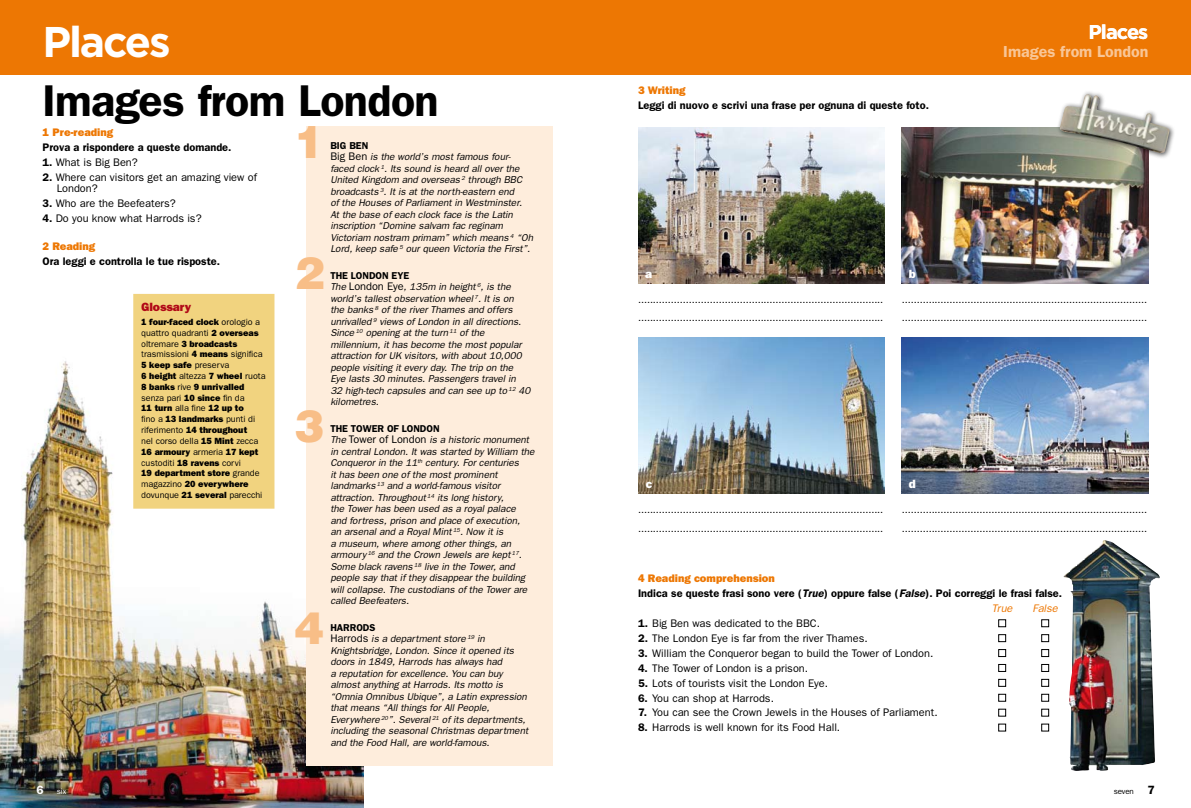
<style>
.page{position:relative;width:1191px;height:808px;background:#fff}
.page>*{position:absolute;margin:0;border:0;box-sizing:border-box;transform-origin:0 0}
.t1{font:600 44.7px "Franklin Gothic";letter-spacing:-.015em;color:#000}
.t2{font:900 44.7px "Helvetica";color:#f8be87}
.t3{font:700 42.9px "Gotham";letter-spacing:-.05em;color:#fff}
.t4{font:700 20px "Gotham";letter-spacing:-.05em;color:#fff}
.t5{font:600 16px "Franklin Gothic";color:#f9c696}
.t6{font:800 12px "Franklin Gothic";letter-spacing:-.005em;color:#b10917}
.t7{font:800 12px "Franklin Gothic";color:#fff}
.t8{font:600 12px "Franklin Gothic";color:#000}
.t9{font:11px/11.5px "Franklin Gothic";color:#000}
.t10{font:600 11px "Franklin Gothic";color:#000}
.t11{font:800 11px "Franklin Gothic";color:#ed7703}
.t12{font:italic 11px "Franklin Gothic";color:#ed7703}
.t13{font:italic 10px/11.5px "Franklin Gothic";letter-spacing:-.005em;color:#000}
.t14{font:10px/18.4px "Franklin Gothic";color:#000}
.t15{font:9px/10.8px "Franklin Gothic";letter-spacing:-.005em;color:#000}
.t16{font:8px "Franklin Gothic";letter-spacing:-.015em;color:#000}
.t17{font:8px "Franklin Gothic";color:#fff}
.s1{font-weight:600}
.s2{font-weight:800}
.s3{font-weight:600;font-style:normal}
.s4{font-style:normal;font-size:11px}
.s5{font-style:italic}
.s6{font-weight:600;font-size:12px}
</style>
<div class="page">
<div style="left:0;top:0;width:595px;height:75px;background:#ed7703"></div>
<div style="left:595px;top:0;width:596px;height:75px;background:#ed7703"></div>
<img style="left:0;top:352px;width:364px;height:456px">
<img style="left:901px;top:128px;width:247px;height:155px">
<img style="left:638px;top:128px;width:246px;height:155px">
<img style="left:901px;top:338px;width:247px;height:155px">
<div style="left:306px;top:126px;width:247px;height:639px;background:#feeddc"></div>
<div style="left:998px;top:619px;width:8px;height:8px;border:1px solid #000"></div>
<div style="left:1041px;top:619px;width:8px;height:8px;border:1px solid #000"></div>
<div style="left:998px;top:634px;width:8px;height:8px;border:1px solid #000"></div>
<div style="left:1041px;top:634px;width:8px;height:8px;border:1px solid #000"></div>
<div style="left:998px;top:649px;width:8px;height:8px;border:1px solid #000"></div>
<div style="left:1041px;top:649px;width:8px;height:8px;border:1px solid #000"></div>
<div style="left:998px;top:664px;width:8px;height:8px;border:1px solid #000"></div>
<div style="left:1041px;top:664px;width:8px;height:8px;border:1px solid #000"></div>
<div style="left:998px;top:679px;width:8px;height:8px;border:1px solid #000"></div>
<div style="left:1041px;top:679px;width:8px;height:8px;border:1px solid #000"></div>
<div style="left:998px;top:694px;width:8px;height:7px;border:1px solid #000"></div>
<div style="left:1041px;top:694px;width:8px;height:7px;border:1px solid #000"></div>
<div style="left:998px;top:709px;width:8px;height:7px;border:1px solid #000"></div>
<div style="left:1041px;top:709px;width:8px;height:7px;border:1px solid #000"></div>
<div style="left:998px;top:724px;width:8px;height:7px;border:1px solid #000"></div>
<div style="left:1041px;top:724px;width:8px;height:7px;border:1px solid #000"></div>
<img style="left:638px;top:338px;width:246px;height:155px">
<div style="left:1055px;top:90px;width:130px;height:80px;background:#000;opacity:.75"></div>
<img style="left:1059px;top:94px;width:111px;height:59px">
<div style="left:137px;top:298px;width:133px;height:207px;background:#f1d37f"></div>
<div style="left:133px;top:294px;width:141px;height:215px;border:8px solid #f1d37f"></div>
<img style="left:1063px;top:540px;width:97px;height:231px">
<h2 class="t3" style="left:43px;top:17px;width:129px">Places</h2>
<h1 class="t1" style="left:43px;top:74px;width:398px">Images from London</h1>
<p class="t11" style="left:43px;top:126px;width:72px">1 Pre-reading</p>
<p class="t10" style="left:43px;top:141px;width:190px">Prova a rispondere a queste domande.</p>
<p class="t9" style="left:43px;top:156px;width:97px"><span class="s1">1.</span> What is Big Ben?</p>
<p class="t9" style="left:57px;top:171px;width:202px;text-indent:-14px"><span class="s1">2.</span> Where can visitors get an amazing view of<br>London?</p>
<p class="t9" style="left:43px;top:198px;width:135px"><span class="s1">3.</span> Who are the Beefeaters?</p>
<p class="t9" style="left:43px;top:213px;width:161px"><span class="s1">4.</span> Do you know what Harrods is?</p>
<p class="t11" style="left:43px;top:239px;width:54px">2 Reading</p>
<p class="t10" style="left:43px;top:254px;width:179px">Ora leggi e controlla le tue risposte.</p>
<p class="t6" style="left:141px;top:300px;width:52px">Glossary</p>
<p class="t15" style="left:141px;top:316px;width:126px"><span class="s2">1 four-faced clock</span> orologio a quattro quadranti <span class="s2">2 overseas </span>oltremare <span class="s2">3 broadcasts </span>trasmissioni <span class="s2">4 means</span> significa<br><span class="s2">5 keep safe</span> preserva<br><span class="s2">6 height</span> altezza <span class="s2">7 wheel</span> ruota<br><span class="s2">8 banks</span> rive <span class="s2">9 unrivalled </span>senza pari <span class="s2">10 since</span> fin da<br><span class="s2">11 turn</span> alla fine <span class="s2">12 up to<br></span>fino a <span class="s2">13 landmarks</span> punti di riferimento <span class="s2">14 throughout<br></span>nel corso della <span class="s2">15 Mint</span> zecca<br><span class="s2">16 armoury</span> armeria <span class="s2">17 kept </span>custoditi <span class="s2">18 ravens</span> corvi<br><span class="s2">19 department store</span> grande magazzino <span class="s2">20 everywhere </span>dovunque <span class="s2">21 several</span> parecchi</p>
<h1 class="t2" style="left:294px;top:113px;width:31px">1</h1>
<p class="t13" style="left:330px;top:140px;width:204px"><span class="s3">BIG BEN<br></span><span class="s4">Big Ben</span> is the world’s most famous four&shy;faced clock <sup>1</sup>. Its sound is heard all over the United Kingdom and overseas <sup>2</sup> through BBC broadcasts <sup>3</sup>. It is at the north-eastern end<br>of the Houses of Parliament in Westminster.<br>At the base of each clock face is the Latin inscription “Domine salvam fac reginam Victoriam nostram primam” which means <sup>4</sup> “Oh Lord, keep safe <sup>5</sup> our queen Victoria the First”.</p>
<p class="t13" style="left:330px;top:270px;width:201px"><span class="s3">THE LONDON EYE<br></span>The <span class="s4">London Eye</span>, 135m in height <sup>6</sup>, is the world’s tallest observation wheel <sup>7</sup>. It is on<br>the banks <sup>8</sup> of the river Thames and offers unrivalled <sup>9</sup> views of London in all directions.<br>Since <sup>10</sup> opening at the turn <sup>11</sup> of the millennium, it has become the most popular attraction for UK visitors, with about 10,000 people visiting it every day. The trip on the Eye lasts 30 minutes. Passengers travel in 32 high-tech capsules and can see up to <sup>12</sup> 40 kilometres.</p>
<p class="t13" style="left:330px;top:423px;width:206px"><span class="s3">The Tower of London<br></span>The <span class="s4">Tower of London</span> is a historic monument in central London. It was started by William the Conqueror in the 11<sup>th</sup> century. For centuries<br>it has been one of the most prominent landmarks <sup>13</sup> and a world-famous visitor attraction. Throughout <sup>14</sup> its long history,<br>the Tower has been used as a royal palace<br>and fortress, prison and place of execution,<br>an arsenal and a Royal Mint <sup>15</sup>. Now it is<br>a museum, where among other things, an armoury <sup>16</sup> and the Crown Jewels are kept <sup>17</sup>.<br>Some black ravens <sup>18</sup> live in the Tower, and people say that if they disappear the building will collapse. The custodians of the Tower are called Beefeaters.</p>
<p class="t13" style="left:330px;top:622px;width:199px"><span class="s3">HARRODS<br></span><span class="s4">Harrods</span> is a department store <sup>19</sup> in Knightsbridge, London. Since it opened its doors in 1849, Harrods has always had<br>a reputation for excellence. You can buy almost anything at Harrods. Its motto is “Omnia Omnibus Ubique”, a Latin expression that means “All things for All People, Everywhere <sup>20</sup>”. Several <sup>21</sup> of its departments, including the seasonal Christmas department and the Food Hall, are world-famous.</p>
<h1 class="t2" style="left:294px;top:244px;width:31px">2</h1>
<h1 class="t2" style="left:294px;top:397px;width:31px">3</h1>
<h1 class="t2" style="left:294px;top:598px;width:31px">4</h1>
<p class="t11" style="left:638px;top:84px;width:49px">3 Writing</p>
<p class="t10" style="left:638px;top:98px;width:292px">Leggi di nuovo e scrivi una frase per ognuna di queste foto.</p>
<p class="t7" style="left:645px;top:267px;width:8px">a</p>
<p class="t7" style="left:909px;top:267px;width:8px">b</p>
<h3 class="t4" style="left:1088px;top:20px;width:61px">Places</h3>
<h3 class="t5" style="left:1003px;top:42px;width:147px">Images from London</h3>
<p class="t14" style="left:638px;top:290px;width:247px">.................................................................................. ..................................................................................</p>
<p class="t14" style="left:901px;top:290px;width:247px">.................................................................................. ..................................................................................</p>
<p class="t7" style="left:645px;top:477px;width:8px">c</p>
<p class="t14" style="left:638px;top:501px;width:247px">.................................................................................. ..................................................................................</p>
<p class="t7" style="left:909px;top:477px;width:8px">d</p>
<p class="t14" style="left:901px;top:501px;width:247px">.................................................................................. ..................................................................................</p>
<p class="t11" style="left:638px;top:572px;width:138px">4 Reading comprehension</p>
<p class="t10" style="left:638px;top:587px;width:425px">Indica se queste frasi sono vere (<span class="s5">True</span>) oppure false (<span class="s5">False</span>). Poi correggi le frasi false.</p>
<p class="t12" style="left:991px;top:602px;width:22px">True</p>
<p class="t12" style="left:1032px;top:602px;width:27px">False</p>
<p class="t9" style="left:638px;top:617px;width:183px"><span class="s1">1.</span> Big Ben was dedicated to the BBC.</p>
<p class="t9" style="left:638px;top:632px;width:231px"><span class="s1">2.</span> The London Eye is far from the river Thames.</p>
<p class="t9" style="left:638px;top:647px;width:297px"><span class="s1">3.</span> William the Conqueror began to build the Tower of London.</p>
<p class="t9" style="left:638px;top:662px;width:172px"><span class="s1">4.</span> The Tower of London is a prison.</p>
<p class="t9" style="left:638px;top:677px;width:191px"><span class="s1">5.</span> Lots of tourists visit the London Eye.</p>
<p class="t9" style="left:638px;top:692px;width:137px"><span class="s1">6.</span> You can shop at Harrods.</p>
<p class="t9" style="left:638px;top:707px;width:301px"><span class="s1">7.</span> You can see the Crown Jewels in the Houses of Parliament.</p>
<p class="t9" style="left:638px;top:721px;width:204px"><span class="s1">8.</span> Harrods is well known for its Food Hall.</p>
<p class="t17" style="left:37px;top:786px;width:31px"><span class="s6">6</span> six</p>
<p class="t16" style="left:1113px;top:786px;width:22px">seven</p>
<p class="t8" style="left:1147px;top:782px;width:9px">7</p>
</div>
